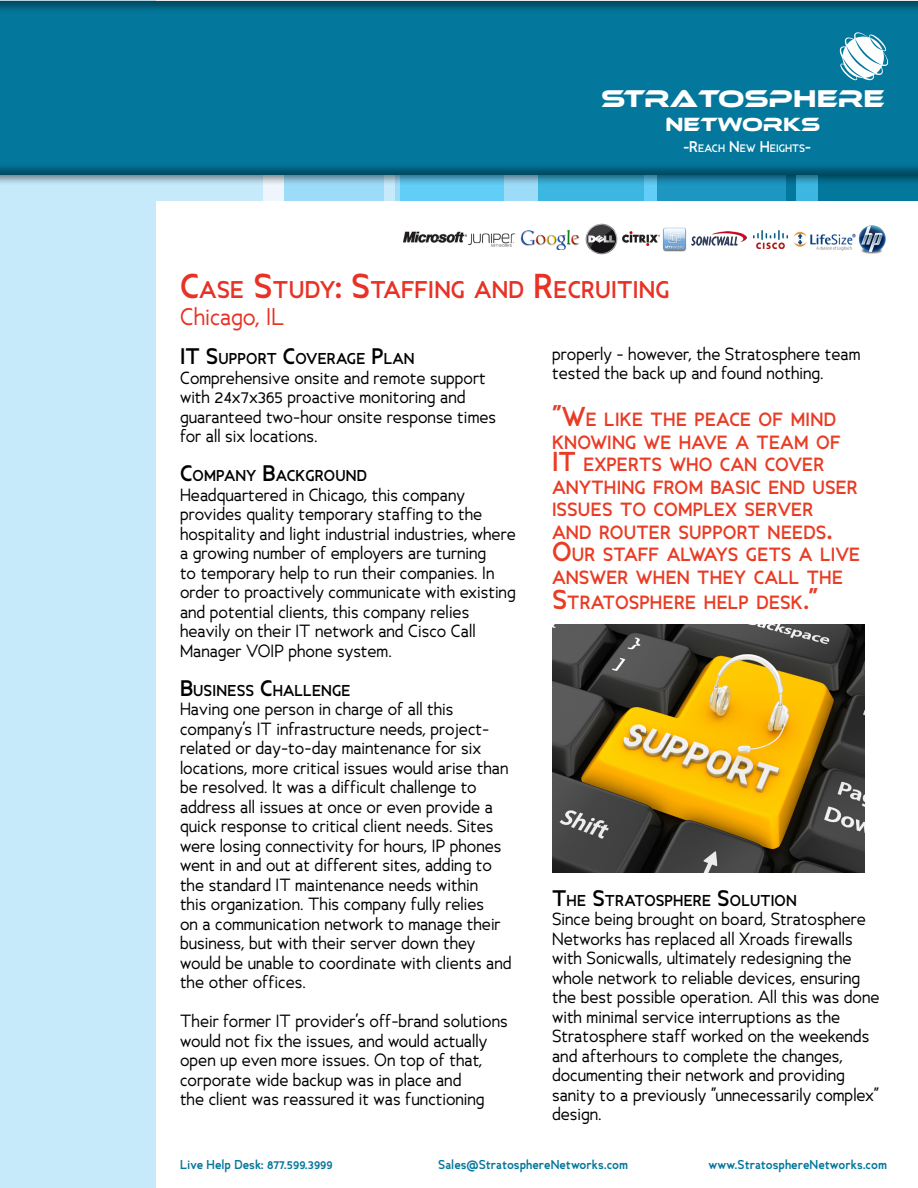
<style>
.page{position:relative;width:918px;height:1188px;background:#fff}
.page>*{position:absolute;margin:0;border:0;box-sizing:border-box;transform-origin:0 0}
.t1{font:24.9px "Ethnocentric Rg";color:#fff}
.t2{font:700 22.65px "Ancillary";color:#e73225}
.t3{font:22.5px "Ancillary";color:#e73225}
.t4{font:19.65px "Ethnocentric Rg";color:#fff}
.t5{font:700 17.85px/22.5px "Ancillary";color:#e83c25}
.t6{font:16.5px/19.5px "Ancillary";color:#000}
.t7{font:700 14.7px "Ancillary";color:#000}
.t8{font:700 12px "Ancillary";color:#03779c}
.t9{font:700 10.05px "Ancillary";color:#fff}
.s1{font-size:14.4px}
.s2{font-size:32.25px}
.s3{font-size:21px}
.s4{font-size:25.5px}
</style>
<div class="page">
<div style="left:785px;top:171px;width:133px;height:29px;background:#03779c"></div>
<div style="left:657px;top:171px;width:128px;height:29px;background:#1d96c2"></div>
<div style="left:529px;top:171px;width:128px;height:29px;background:#3cb7e2"></div>
<div style="left:400px;top:171px;width:129px;height:29px;background:#62cdf6"></div>
<div style="left:272px;top:171px;width:128px;height:29px;background:#9ddcf9"></div>
<div style="left:139px;top:171px;width:134px;height:29px;background:#c7eafb"></div>
<div style="left:796px;top:171px;width:21px;height:29px;background:#3cb7e2"></div>
<div style="left:645px;top:171px;width:12px;height:29px;background:#62cdf6"></div>
<div style="left:504px;top:171px;width:34px;height:29px;background:#9ddcf9"></div>
<div style="left:385px;top:171px;width:10px;height:29px;background:#c7eafb"></div>
<div style="left:263px;top:171px;width:21px;height:29px;background:#eef5fc"></div>
<div style="left:0;top:1px;width:155px;height:1187px;background:#c7eafb"></div>
<div style="left:0;top:0;width:918px;height:186px;background:#000;opacity:.5"></div>
<div style="left:0;top:0;width:918px;height:177px;background:#000;opacity:.4"></div>
<svg style="left:840px;top:32px;width:48px;height:48px"></svg>
<img style="left:403px;top:231px;width:61px;height:12px">
<img style="left:464px;top:233px;width:51px;height:14px">
<img style="left:586px;top:223px;width:32px;height:32px">
<img style="left:623px;top:232px;width:36px;height:14px">
<img style="left:663px;top:228px;width:24px;height:24px">
<img style="left:692px;top:232px;width:54px;height:13px">
<img style="left:753px;top:230px;width:34px;height:18px">
<img style="left:793px;top:232px;width:62px;height:19px">
<img style="left:855px;top:225px;width:31px;height:29px">
<img style="left:520px;top:230px;width:59px;height:20px">
<img style="left:552px;top:625px;width:313px;height:248px">
<h1 class="t1" style="left:601px;top:84px;width:285px">STRATOSPHERE</h1>
<p class="t4" style="left:666px;top:112px;width:156px">NETWORKS</p>
<p class="t9" style="left:683px;top:142px;width:129px"><span class="s1">-R</span>EACH <span class="s1">N</span>EW <span class="s1">H</span>EIGHTS<span class="s1">-</span></p>
<h2 class="t2" style="left:180px;top:275px;width:491px"><span class="s2">C</span>ASE <span class="s2">S</span>TUDY<span class="s2">: S</span>TAFFI NG AND <span class="s2">R</span>ECRUITI NG</h2>
<h3 class="t3" style="left:180px;top:302px;width:106px">Chicago, IL</h3>
<p class="t7" style="left:180px;top:349px;width:236px"><span class="s3">IT S</span>UPPORT <span class="s3">C</span>OVERAGE <span class="s3">P</span>LAN</p>
<p class="t6" style="left:180px;top:368px;width:318px">Comprehensive onsite and remote support with 24x7x365 proactive monitoring and guaranteed two-hour onsite response times for all six locations.</p>
<p class="t7" style="left:180px;top:466px;width:188px"><span class="s3">C</span>OMPANY <span class="s3">B</span>ACKGROUND</p>
<p class="t6" style="left:180px;top:485px;width:337px">Headquartered in Chicago, this company provides quality temporary staffing to the hospitality and light industrial industries, where a growing number of employers are turning<br>to temporary help to run their companies. In order to proactively communicate with existing and potential clients, this company relies heavily on their IT network and Cisco Call Manager VOIP phone system.</p>
<p class="t7" style="left:180px;top:681px;width:172px"><span class="s3">B</span>USI NESS <span class="s3">C</span>HALLENGE</p>
<p class="t6" style="left:180px;top:699px;width:333px">Having one person in charge of all this company’s IT infrastructure needs, project&shy;related or day-to-day maintenance for six locations, more critical issues would arise than be resolved. It was a difficult challenge to address all issues at once or even provide a quick response to critical client needs. Sites were losing connectivity for hours, IP phones went in and out at different sites, adding to the standard IT maintenance needs within<br>this organization. This company fully relies<br>on a communication network to manage their business, but with their server down they would be unable to coordinate with clients and the other offices.</p>
<p class="t6" style="left:180px;top:1011px;width:329px">Their former IT provider’s off-brand solutions would not fix the issues, and would actually open up even more issues. On top of that, corporate wide backup was in place and<br>the client was reassured it was functioning</p>
<p class="t6" style="left:552px;top:344px;width:310px">properly - however, the Stratosphere team tested the back up and found nothing.</p>
<p class="t5" style="left:552px;top:409px;width:290px"><span class="s4">“W</span>E LIKE THE PEACE OF MIND<br>KNOWI NG WE HAVE A TEAM OF<br><span class="s4">IT</span> EXPERTS WHO CAN COVER<br>ANYTHING FROM BASIC</p>
<p class="t5" style="left:552px;top:476px;width:310px;text-indent:216px">END USER<br>ISSUES TO COMPLEX SERVER<br>AND ROUTER SUPPORT NEEDS<span class="s4">.<br>O</span>UR STAFF ALWAYS GETS A LIVE<br>ANSWER WHEN THEY CALL THE</p>
<p class="t5" style="left:552px;top:591px;width:266px"><span class="s4">S</span>TRATOSPHERE HELP DESK<span class="s4">.”</span></p>
<p class="t7" style="left:552px;top:891px;width:246px"><span class="s3">T</span>HE <span class="s3">S</span>TRATOSPHERE <span class="s3">S</span>OLUTION</p>
<p class="t6" style="left:552px;top:909px;width:329px">Since being brought on board, Stratosphere Networks has replaced all Xroads firewalls with Sonicwalls, ultimately redesigning the whole network to reliable devices, ensuring the best possible operation. All this was done with minimal service interruptions as the Stratosphere staff worked on the weekends and afterhours to complete the changes, documenting their network and providing sanity to a previously “unnecessarily complex” design.</p>
<p class="t8" style="left:180px;top:1157px;width:154px">Live Help Desk: 877.599.3999</p>
<p class="t8" style="left:708px;top:1157px;width:180px">www.StratosphereNetworks.com</p>
<p class="t8" style="left:438px;top:1157px;width:191px">Sales@StratosphereNetworks.com</p>
</div>
